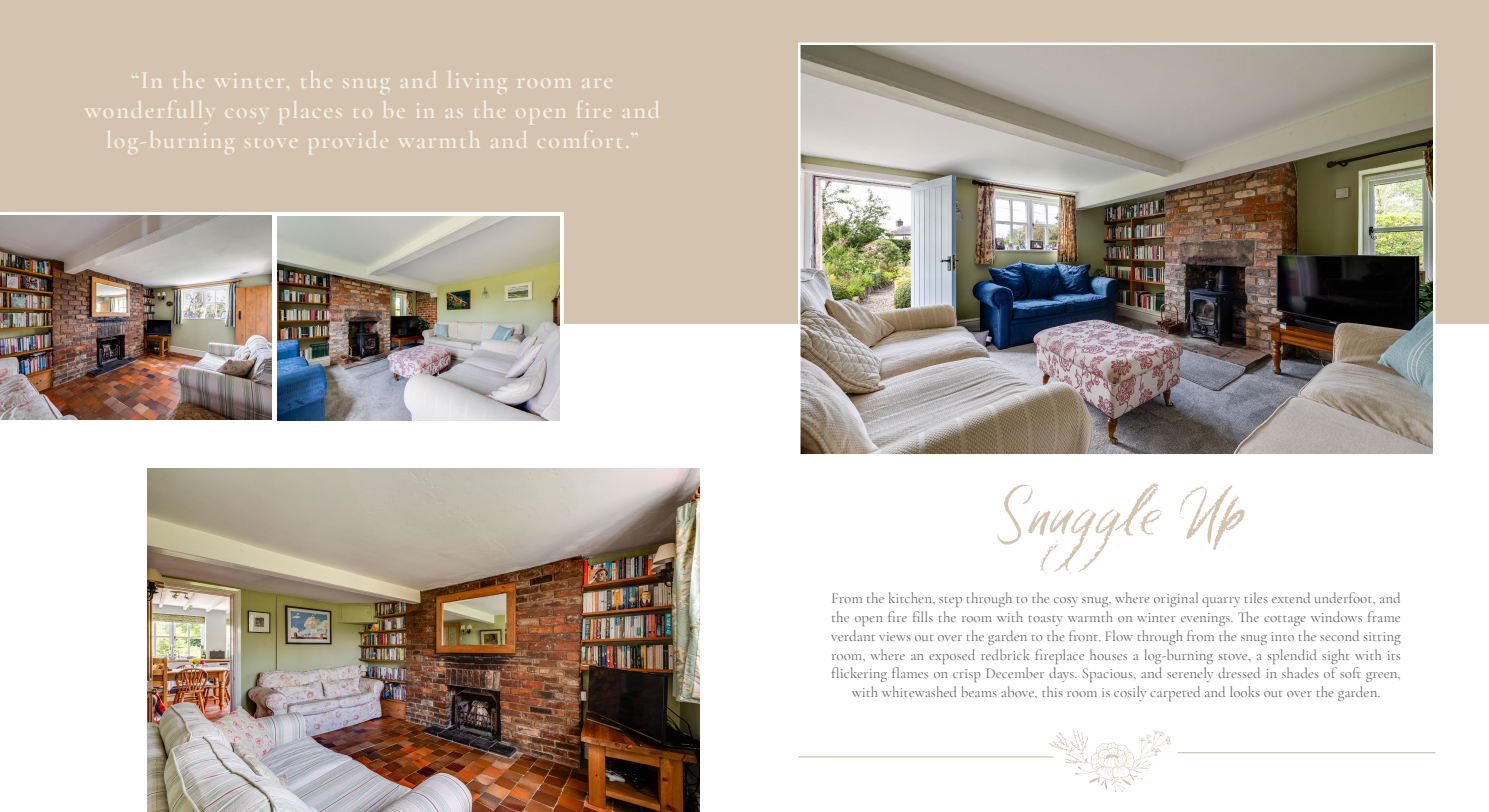
<style>
.page{position:relative;width:1489px;height:812px;background:#fff}
.page>*{position:absolute;margin:0;border:0;box-sizing:border-box;transform-origin:0 0}
.t1{font:61.25px "Six Hands Chalk";color:#d4c3af}
.t2{font:600 25px/30px "Cormorant Garamond";letter-spacing:.05em;color:#f5f0e5;text-align:center}
.t3{font:15px/18.8px "Cormorant Garamond";color:#646764;text-align:center}
</style>
<div class="page">
<div style="left:0;top:0;width:1488px;height:323px;background:#d4c3af"></div>
<img style="left:148px;top:468px;width:551px;height:343px">
<img style="left:801px;top:45px;width:631px;height:408px">
<div style="left:798px;top:42px;width:637px;height:414px;border:2px solid #fff"></div>
<div style="left:0;top:212px;width:563px;height:172px;background:#fff"></div>
<img style="left:0;top:215px;width:271px;height:204px">
<img style="left:277px;top:216px;width:282px;height:204px">
<hr style="left:798px;top:756px;width:255px;height:1px;background:#d4c3af">
<hr style="left:1177px;top:752px;width:258px;height:1px;background:#d4c3af">
<svg style="left:1048px;top:730px;width:122px;height:62px"></svg>
<h2 class="t2" style="left:84px;top:65px;width:577px">“In the winter, the snug and living room are wonderfully cosy places to be in as the open fire and log-burning stove provide warmth and comfort.”</h2>
<h1 class="t1" style="left:991px;top:476px;width:250px">Snuggle Up</h1>
<p class="t3" style="left:831px;top:589px;width:571px">From the kitchen, step through to the cosy snug, where original quarry tiles extend underfoot, and the open fire fills the room with toasty warmth on winter evenings. The cottage windows frame verdant views out over the garden to the front. Flow through from the snug into the second sitting room, where an exposed redbrick fireplace houses a log-burning stove, a splendid sight with its flickering flames on crisp December days. Spacious, and serenely dressed in shades of soft green, with whitewashed beams above, this room is cosily carpeted and looks out over the garden.</p>
</div>
